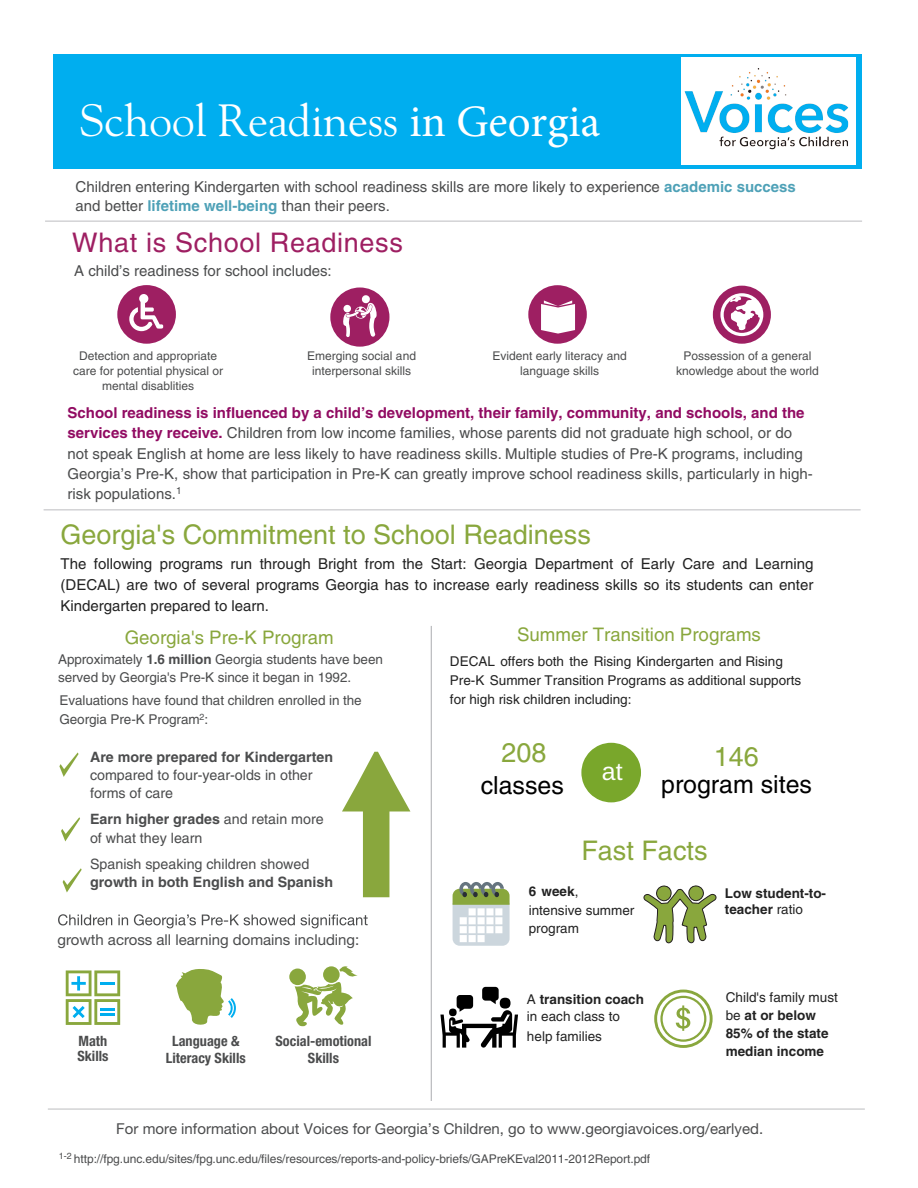
<style>
.page{position:relative;width:918px;height:1188px;background:#fff}
.page>*{position:absolute;margin:0;border:0;box-sizing:border-box;transform-origin:0 0}
.t1{font:45px "Goudy Std";color:#fff}
.t2{font:27px "Helvetica LT Std";color:#89a73d}
.t3{font:27px "Helvetica LT Std";letter-spacing:.025em;color:#9e1f62}
.t4{font:24.9px "Helvetica LT Std";color:#000}
.t5{font:24.9px "Arimo";color:#fff}
.t6{font:18.6px "Helvetica LT Std";color:#89a73d}
.t7{font:15px/20.1px "Helvetica LT Std";color:#4b4c4d}
.t8{font:15px/20.7px "Helvetica LT Std";color:#222;text-align:justify}
.t9{font:15px "Helvetica Neue LT Std";color:#4b4c4d}
.t10{font:14.25px/18.3px "Helvetica LT Std";color:#4b4c4d}
.t11{font:700 14.25px "Helvetica LT Std";color:#4b4c4d}
.t12{font:700 condensed 14.25px/16.5px "Helvetica Neue LT Std";color:#4b4c4d;text-align:center}
.t13{font:13.5px/19px "Helvetica LT Std";color:#222}
.t14{font:13.5px/18.3px "Helvetica LT Std";letter-spacing:-.005em;color:#4b4c4d}
.t15{font:700 13.5px/17.9px "Helvetica LT Std";color:#222}
.t16{font:12px/15px "Helvetica LT Std";color:#4b4c4d;text-align:center}
.s1{font-family:"Minion Pro"}
.s2{font-weight:700;color:#4ea1b7}
.s3{font-weight:700;color:#910b62}
.s4{font-weight:700}
.s5{font-weight:400}
</style>
<div class="page">
<div style="left:117px;top:285px;width:59px;height:59px;background:#9e1f62;border-radius:50%"></div>
<div style="left:330px;top:287px;width:59px;height:60px;background:#9e1f62;border-radius:50%"></div>
<div style="left:528px;top:285px;width:59px;height:59px;background:#9e1f62;border-radius:50%"></div>
<div style="left:713px;top:286px;width:58px;height:58px;background:#9e1f62;border-radius:50%"></div>
<svg style="left:129px;top:294px;width:34px;height:37px"></svg>
<svg style="left:343px;top:295px;width:34px;height:42px"></svg>
<svg style="left:541px;top:300px;width:34px;height:34px"></svg>
<svg style="left:720px;top:293px;width:43px;height:43px"></svg>
<svg style="left:581px;top:743px;width:60px;height:59px"></svg>
<hr style="left:45px;top:221px;width:817px;height:1px;background:#bcbdc0">
<hr style="left:44px;top:509px;width:817px;height:1px;background:#bcbdc0">
<hr style="left:431px;top:626px;width:1px;height:475px;background:#bcbdc0">
<svg style="left:654px;top:990px;width:59px;height:58px"></svg>
<svg style="left:643px;top:885px;width:74px;height:59px"></svg>
<svg style="left:440px;top:987px;width:78px;height:61px"></svg>
<svg style="left:453px;top:882px;width:57px;height:64px"></svg>
<div style="left:449px;top:1009px;width:8px;height:7px;background:#000;border-radius:50%"></div>
<svg style="left:59px;top:753px;width:20px;height:24px"></svg>
<svg style="left:342px;top:752px;width:68px;height:145px"></svg>
<svg style="left:66px;top:970px;width:54px;height:55px"></svg>
<hr style="left:100px;top:982px;width:14px;height:3px;background:#00aeef">
<hr style="left:100px;top:1008px;width:14px;height:3px;background:#00aeef">
<hr style="left:100px;top:1013px;width:14px;height:3px;background:#00aeef">
<svg style="left:176px;top:969px;width:60px;height:56px"></svg>
<svg style="left:58px;top:914px;width:310px;height:14px"></svg>
<div style="left:289px;top:969px;width:17px;height:16px;background:#89a73d;border-radius:50%"></div>
<svg style="left:63px;top:868px;width:19px;height:24px"></svg>
<svg style="left:61px;top:817px;width:19px;height:24px"></svg>
<svg style="left:295px;top:966px;width:63px;height:60px"></svg>
<hr style="left:48px;top:1109px;width:817px;height:1px;background:#bcbdc0">
<div style="left:53px;top:54px;width:808px;height:115px;background:#00aeef"></div>
<div style="left:681px;top:57px;width:175px;height:108px;background:#fff"></div>
<img style="left:684px;top:63px;width:178px;height:87px">
<h1 class="t1" style="left:80px;top:93px;width:522px">School Readiness <span class="s1">in Georgia</span></h1>
<p class="t7" style="left:76px;top:177px;width:722px;line-height:18.6px">Children entering Kindergarten with school readiness skills are more likely to experience <span class="s2">academic success </span>and better <span class="s2">lifetime well-being</span> than their peers.</p>
<h2 class="t3" style="left:72px;top:226px;width:332px">What is School Readiness</h2>
<p class="t7" style="left:74px;top:260px;width:259px">A child’s readiness for school includes:</p>
<p class="t16" style="left:73px;top:348px;width:152px">Detection and appropriate care for potential physical or mental disablities</p>
<p class="t16" style="left:307px;top:348px;width:110px">Emerging social and interpersonal skills</p>
<p class="t16" style="left:493px;top:348px;width:136px">Evident early literacy and language skills</p>
<p class="t16" style="left:676px;top:348px;width:144px">Possession of a general knowledge about the world</p>
<p class="t7" style="left:68px;top:403px;width:747px"><span class="s3">School readiness is influenced by a child’s development, their family, community, and schools, and the services they receive.</span> Children from low income families, whose parents did not graduate high school, or do not speak English at home are less likely to have readiness skills. Multiple studies of Pre-K programs, including Georgia’s Pre-K, show that participation in Pre-K can greatly improve school readiness skills, particularly in high&shy;risk populations.<sup>1</sup></p>
<h2 class="t2" style="left:61px;top:518px;width:532px">Georgia's Commitment to School Readiness</h2>
<p class="t8" style="left:61px;top:554px;width:754px">The following programs run through Bright from the Start: Georgia Department of Early Care and Learning (DECAL) are two of several programs Georgia has to increase early readiness skills so its students can enter Kindergarten prepared to learn.</p>
<p class="t6" style="left:517px;top:624px;width:245px">Summer Transition Programs</p>
<p class="t13" style="left:450px;top:651px;width:353px">DECAL offers both the Rising Kindergarten and Rising<br>Pre-K Summer Transition Programs as additional supports for high risk children including:</p>
<h2 class="t2" style="left:502px;top:736px;width:47px">208</h2>
<h3 class="t4" style="left:481px;top:771px;width:85px">classes</h3>
<p class="t6" style="left:125px;top:626px;width:211px">Georgia's Pre-K Program</p>
<p class="t14" style="left:58px;top:650px;width:326px">Approximately <span class="s4">1.6 million</span> Georgia students have been served by Georgia's Pre-K since it began in 1992.</p>
<p class="t14" style="left:59px;top:691px;width:304px">Evaluations have found that children enrolled in the<br>Georgia Pre-K Program<sup>2</sup>:</p>
<h2 class="t2" style="left:714px;top:741px;width:47px">146</h2>
<h3 class="t4" style="left:661px;top:770px;width:152px">program sites</h3>
<p class="t11" style="left:90px;top:748px;width:245px">Are more prepared for Kindergarten</p>
<p class="t10" style="left:90px;top:766px;width:224px">compared to four-year-olds in other forms of care</p>
<p class="t10" style="left:90px;top:809px;width:235px;line-height:18.8px"><span class="s4">Earn higher grades</span> and retain more of what they learn</p>
<p class="t10" style="left:90px;top:854px;width:221px">Spanish speaking children showed</p>
<p class="t11" style="left:90px;top:873px;width:245px">growth in both English and Spanish</p>
<h3 class="t5" style="left:602px;top:758px;width:22px">at</h3>
<h2 class="t2" style="left:581px;top:834px;width:128px">Fast Facts</h2>
<p class="t13" style="left:529px;top:882px;width:107px"><span class="s4">6 week</span>, intensive summer program</p>
<p class="t15" style="left:725px;top:885px;width:103px;line-height:16.2px">Low student-to&shy;teacher <span class="s5">ratio</span></p>
<p class="t9" style="left:57px;top:930px;width:303px">growth across all learning domains including:</p>
<p class="t12" style="left:79px;top:1033px;width:30px">Math</p>
<p class="t12" style="left:172px;top:1033px;width:69px">Language &amp;</p>
<p class="t12" style="left:77px;top:1048px;width:33px">Skills</p>
<p class="t12" style="left:166px;top:1049px;width:81px">Literacy Skills</p>
<p class="t12" style="left:276px;top:1033px;width:97px">Social-emotional<br>Skills</p>
<p class="t15" style="left:527px;top:990px;width:119px"><span class="s5">A</span> transition coach <span class="s5">in each class to</span></p>
<p class="t13" style="left:527px;top:1027px;width:77px">help families</p>
<p class="t15" style="left:726px;top:989px;width:114px"><span class="s5">Child's family must be</span> at or below<br>85% of the state median income</p>
<p class="t9" style="left:116px;top:1120px;width:648px">For more information about Voices for Georgia’s Children, go to www.georgiavoices.org/earlyed.</p>
<p class="t16" style="left:59px;top:1151px;width:593px"><sup>1-2</sup> http://fpg.unc.edu/sites/fpg.unc.edu/files/resources/reports-and-policy-briefs/GAPreKEval2011-2012Report.pdf</p>
</div>
